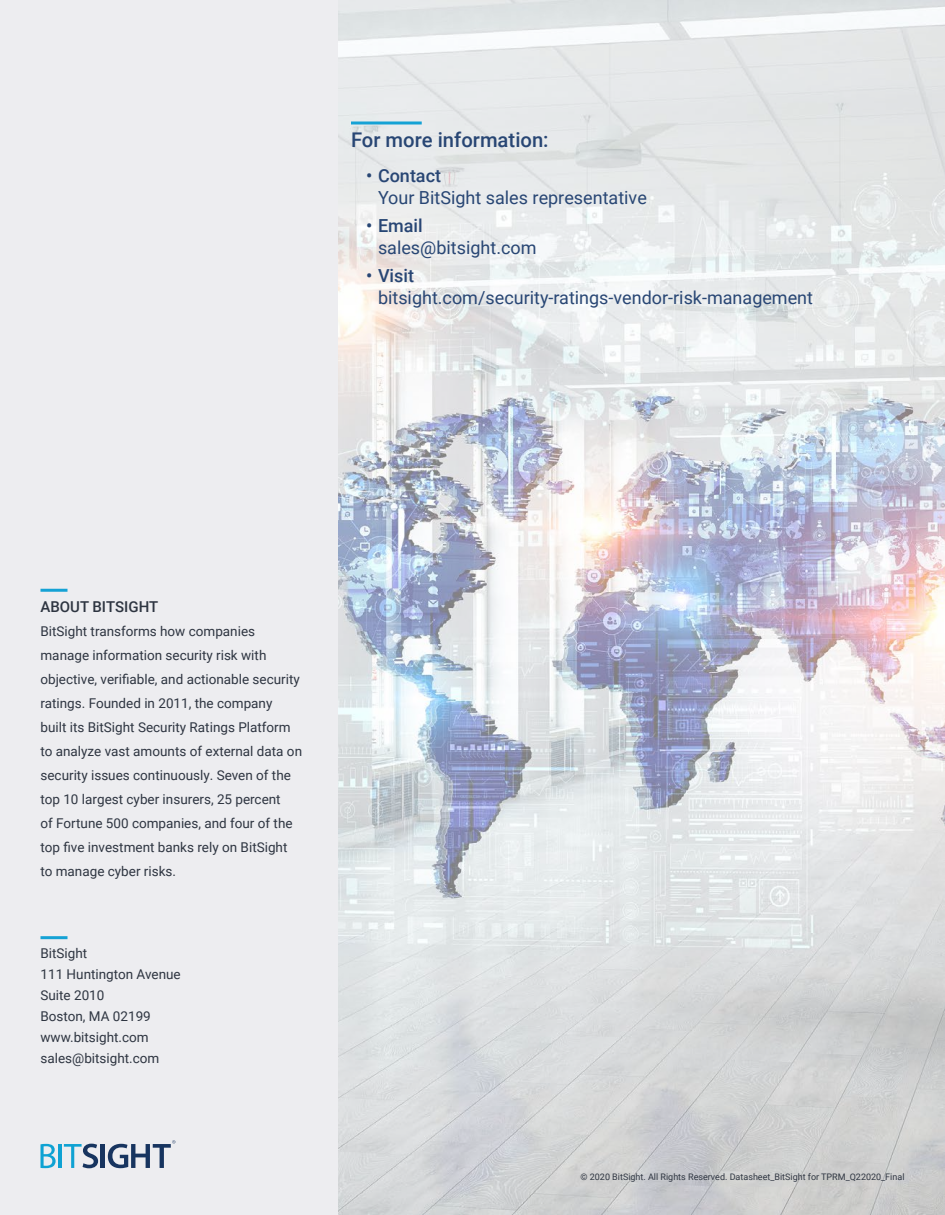
<style>
.page{position:relative;width:945px;height:1215px;background:#fff}
.page>*{position:absolute;margin:0;border:0;box-sizing:border-box;transform-origin:0 0}
.t1{font:500 20.25px "Roboto";color:#284674}
.t2{font:18px "Roboto";color:#284674}
.t3{font:500 18px "Roboto";color:#284674}
.t4{font:500 15px "Roboto";color:#2e3541}
.t5{font:13.5px/24px "Roboto";color:#2e3541}
.t6{font:9px "Roboto";color:#2e3541}
</style>
<div class="page">
<img style="left:338px;top:0;width:607px;height:1215px">
<div style="left:0;top:0;width:338px;height:1215px;background:#ededf0"></div>
<hr style="left:40px;top:589px;width:28px;height:3px;background:#15a2d5">
<hr style="left:40px;top:936px;width:28px;height:3px;background:#15a2d5">
<hr style="left:101px;top:1144px;width:4px;height:24px;background:#17345f">
<svg style="left:64px;top:1144px;width:34px;height:24px"></svg>
<hr style="left:58px;top:1144px;width:3px;height:24px;background:#0fa2d3">
<svg style="left:41px;top:1144px;width:15px;height:24px"></svg>
<svg style="left:108px;top:1140px;width:67px;height:28px"></svg>
<hr style="left:351px;top:122px;width:71px;height:2px;background:#15a2d5">
<h1 class="t1" style="left:351px;top:126px;width:199px">For more information:</h1>
<h2 class="t3" style="left:366px;top:163px;width:77px">• Contact</h2>
<h2 class="t2" style="left:378px;top:185px;width:270px">Your BitSight sales representative</h2>
<h2 class="t3" style="left:366px;top:213px;width:58px">• Email</h2>
<h2 class="t2" style="left:378px;top:235px;width:160px">sales@bitsight.com</h2>
<h2 class="t3" style="left:366px;top:263px;width:50px">• Visit</h2>
<h2 class="t2" style="left:378px;top:285px;width:437px">bitsight.com/security-ratings-vendor-risk-management</h2>
<p class="t4" style="left:40px;top:596px;width:119px">ABOUT BITSIGHT</p>
<p class="t5" style="left:40px;top:618px;width:263px">BitSight transforms how companies manage information security risk with objective, verifiable, and actionable security ratings. Founded in 2011, the company<br>built its BitSight Security Ratings Platform to analyze vast amounts of external data on security issues continuously. Seven of the top 10 largest cyber insurers, 25 percent<br>of Fortune 500 companies, and four of the top five investment banks rely on BitSight to manage cyber risks.</p>
<p class="t5" style="left:40px;top:942px;width:142px;line-height:21px">BitSight<br>111 Huntington Avenue<br>Suite 2010<br>Boston, MA 02199 www.bitsight.com sales@bitsight.com</p>
<p class="t6" style="left:581px;top:1171px;width:325px">© 2020 BitSight. All Rights Reserved. Datasheet_BitSight for TPRM_Q22020_Final</p>
</div>
